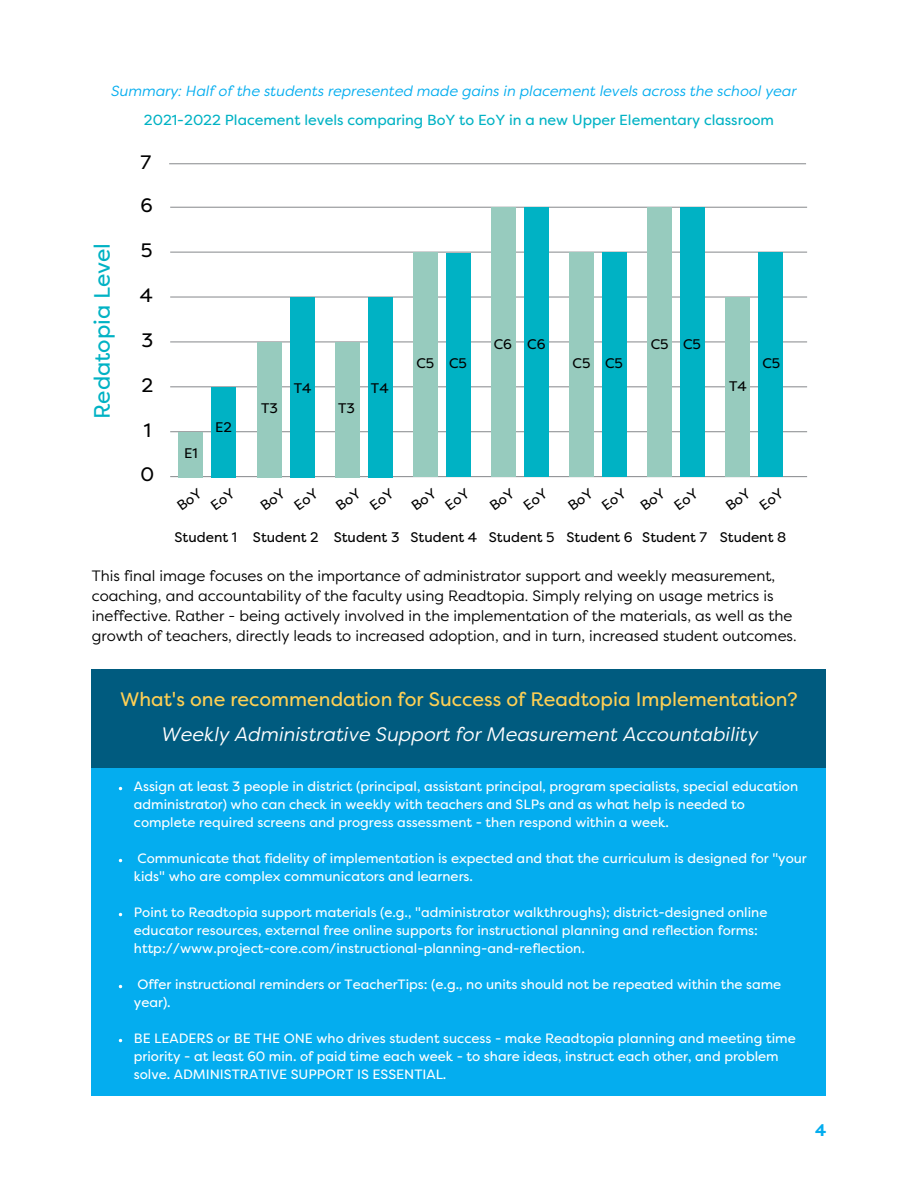
<style>
.page{position:relative;width:918px;height:1188px;background:#fff}
.page>*{position:absolute;margin:0;border:0;box-sizing:border-box;transform-origin:0 0}
.t1{font:22.2px "Filson Pro";color:#00b2c4}
.t2{font:19.5px "Filson Pro";color:#ffd054}
.t3{font:italic 19.5px "Filson Pro";color:#fff}
.t4{font:19.5px "Filson Pro";color:#000}
.t5{font:700 16.95px "Filson Pro";color:#04adef}
.t6{font:15px/20.2px "Filson Pro";color:#000}
.t7{font:italic 14.55px "Filson Pro";color:#04adef}
.t8{font:14.55px "Filson Pro";color:#00b2c4}
.t9{font:13.95px "Filson Pro";color:#000}
.t10{font:13.5px/18px "Filson Pro";color:#fff}
</style>
<div class="page">
<hr style="left:170px;top:207px;width:637px;height:1px;background:#939598">
<hr style="left:170px;top:252px;width:637px;height:1px;background:#939598">
<hr style="left:170px;top:296px;width:637px;height:2px;background:#939598">
<hr style="left:170px;top:341px;width:637px;height:1px;background:#939598">
<hr style="left:170px;top:386px;width:637px;height:1px;background:#939598">
<hr style="left:170px;top:431px;width:637px;height:1px;background:#939598">
<hr style="left:170px;top:476px;width:637px;height:1px;background:#939598">
<div style="left:179px;top:432px;width:24px;height:45px;background:#97cbbe"></div>
<div style="left:211px;top:387px;width:25px;height:90px;background:#00b2c4"></div>
<div style="left:258px;top:342px;width:24px;height:135px;background:#97cbbe"></div>
<div style="left:290px;top:297px;width:25px;height:180px;background:#00b2c4"></div>
<div style="left:336px;top:342px;width:24px;height:135px;background:#97cbbe"></div>
<div style="left:368px;top:297px;width:25px;height:180px;background:#00b2c4"></div>
<div style="left:414px;top:252px;width:24px;height:224px;background:#97cbbe"></div>
<div style="left:446px;top:253px;width:25px;height:223px;background:#00b2c4"></div>
<div style="left:492px;top:207px;width:24px;height:269px;background:#97cbbe"></div>
<div style="left:524px;top:207px;width:25px;height:269px;background:#00b2c4"></div>
<div style="left:570px;top:252px;width:24px;height:224px;background:#97cbbe"></div>
<div style="left:602px;top:252px;width:25px;height:224px;background:#00b2c4"></div>
<div style="left:648px;top:207px;width:24px;height:269px;background:#97cbbe"></div>
<div style="left:680px;top:207px;width:25px;height:269px;background:#00b2c4"></div>
<div style="left:726px;top:297px;width:24px;height:179px;background:#97cbbe"></div>
<div style="left:758px;top:252px;width:25px;height:224px;background:#00b2c4"></div>
<hr style="left:169px;top:163px;width:637px;height:1px;background:#939598">
<div style="left:92px;top:694px;width:734px;height:402px;background:#04adef"></div>
<div style="left:92px;top:669px;width:734px;height:99px;background:#005b7f"></div>
<p class="t7" style="left:111px;top:82px;width:687px">Summary: Half of the students represented made gains in placement levels across the school year</p>
<p class="t8" style="left:144px;top:112px;width:632px">2021-2022 Placement levels comparing BoY to EoY in a new Upper Elementary classroom</p>
<h3 class="t1" style="left:90px;top:419px;width:177px;rotate:-90deg">Redatopia Level</h3>
<p class="t4" style="left:141px;top:151px;width:12px">7</p>
<p class="t4" style="left:140px;top:194px;width:14px">6</p>
<p class="t4" style="left:141px;top:239px;width:13px">5</p>
<p class="t4" style="left:140px;top:284px;width:15px">4</p>
<h1 class="t4" style="left:141px;top:329px;width:13px">3</h1>
<p class="t4" style="left:141px;top:374px;width:13px">2</p>
<p class="t4" style="left:144px;top:419px;width:9px">1</p>
<p class="t4" style="left:140px;top:464px;width:15px">0</p>
<p class="t9" style="left:184px;top:445px;width:15px">E1</p>
<p class="t9" style="left:215px;top:419px;width:18px">E2</p>
<p class="t9" style="left:261px;top:401px;width:18px">T3</p>
<h3 class="t9" style="left:294px;top:381px;width:19px">T4</h3>
<h3 class="t9" style="left:338px;top:401px;width:18px">T3</h3>
<h3 class="t9" style="left:371px;top:381px;width:19px">T4</h3>
<h3 class="t9" style="left:416px;top:355px;width:19px">C5</h3>
<h3 class="t9" style="left:449px;top:355px;width:19px">C5</h3>
<h3 class="t9" style="left:494px;top:336px;width:20px">C6</h3>
<h3 class="t9" style="left:527px;top:336px;width:20px">C6</h3>
<h3 class="t9" style="left:573px;top:355px;width:19px">C5</h3>
<h3 class="t9" style="left:605px;top:355px;width:19px">C5</h3>
<h3 class="t9" style="left:651px;top:336px;width:19px">C5</h3>
<h3 class="t9" style="left:683px;top:336px;width:19px">C5</h3>
<h3 class="t9" style="left:729px;top:378px;width:19px">T4</h3>
<h3 class="t9" style="left:762px;top:355px;width:19px">C5</h3>
<p class="t9" style="left:175px;top:529px;width:64px">Student 1</p>
<p class="t9" style="left:253px;top:529px;width:67px">Student 2</p>
<p class="t9" style="left:334px;top:529px;width:67px">Student 3</p>
<p class="t9" style="left:411px;top:529px;width:68px">Student 4</p>
<p class="t9" style="left:489px;top:529px;width:67px">Student 5</p>
<p class="t9" style="left:567px;top:529px;width:68px">Student 6</p>
<p class="t9" style="left:642px;top:529px;width:66px">Student 7</p>
<p class="t9" style="left:720px;top:529px;width:68px">Student 8</p>
<p class="t6" style="left:92px;top:565px;width:706px">This final image focuses on the importance of administrator support and weekly measurement, coaching, and accountability of the faculty using Readtopia. Simply relying on usage metrics is ineffective. Rather - being actively involved in the implementation of the materials, as well as the growth of teachers, directly leads to increased adoption, and in turn, increased student outcomes.</p>
<h2 class="t2" style="left:120px;top:688px;width:679px">What's one recommendation for Success of Readtopia Implementation?</h2>
<h2 class="t3" style="left:161px;top:723px;width:598px">Weekly Administrative Support for Measurement Accountability</h2>
<p class="t10" style="left:134px;top:778px;width:666px">Assign at least 3 people in district (principal, assistant principal, program specialists, special education administrator) who can check in weekly with teachers and SLPs and as what help is needed to complete required screens and progress assessment - then respond within a week.</p>
<p class="t10" style="left:134px;top:850px;width:675px">Communicate that fidelity of implementation is expected and that the curriculum is designed for "your kids" who are complex communicators and learners.</p>
<p class="t10" style="left:134px;top:904px;width:635px">Point to Readtopia support materials (e.g., "administrator walkthroughs); district-designed online educator resources, external free online supports for instructional planning and reflection forms: http://www.project-core.com/instructional-planning-and-reflection.</p>
<p class="t10" style="left:134px;top:976px;width:649px">Offer instructional reminders or TeacherTips: (e.g., no units should not be repeated within the same year).</p>
<p class="t10" style="left:134px;top:1030px;width:663px">BE LEADERS or BE THE ONE who drives student success - make Readtopia planning and meeting time priority - at least 60 min. of paid time each week - to share ideas, instruct each other, and problem solve. ADMINISTRATIVE SUPPORT IS ESSENTIAL.</p>
<p class="t5" style="left:815px;top:1120px;width:13px">4</p>
</div>
